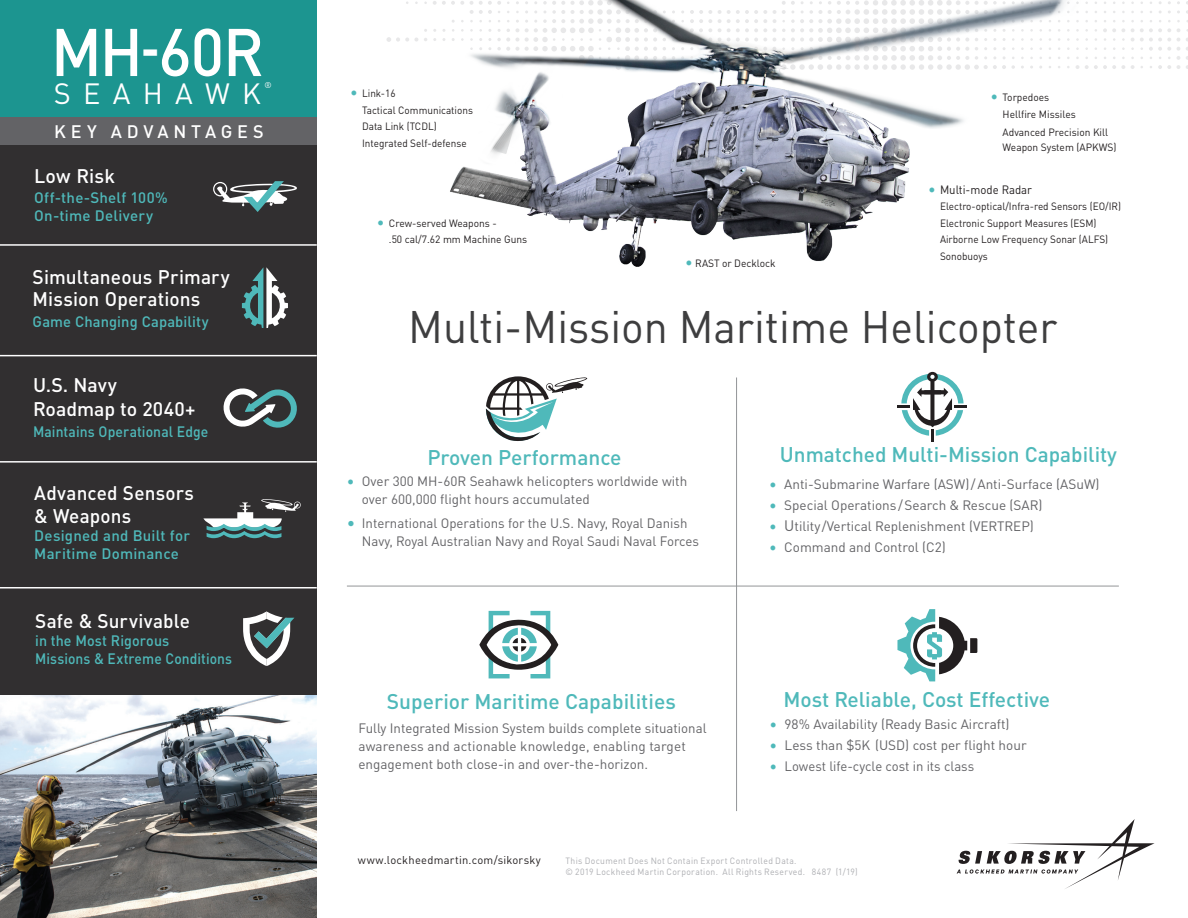
<style>
.page{position:relative;width:1188px;height:918px;background:#fff}
.page>*{position:absolute;margin:0;border:0;box-sizing:border-box;transform-origin:0 0}
.t1{font:500 66.3px "DINOT";color:#fff;scale:.95 1}
.t2{font:45px "DINOT";color:#3e3e3f;scale:.95 1}
.t3{font:28.95px "DINOT";color:#fff}
.t4{font:500 21px "DINOT";color:#4fb9ba}
.t5{font:500 19.5px/22.5px "DINOT";letter-spacing:.005em;color:#fff}
.t6{font:500 18px "DINOT";letter-spacing:.265em;color:#fff}
.t7{font:500 15px/18px "DINOT";letter-spacing:.01em;color:#4fb9ba}
.t8{font:500 15px/18px "DINOT";letter-spacing:.01em;color:#4fb9ba;scale:.95 1}
.t9{font:500 15px "DINOT";letter-spacing:.01em;color:#4fb9ba;scale:.93 1}
.t10{font:13.5px/18px "DINOT";color:#636366}
.t11{font:12px "DINOT";color:#231f20;scale:.95 1}
.t12{font:11.25px "DINOT";letter-spacing:.02em;color:#231f20}
.t13{font:10.5px/16.5px "DINOT";color:#231f20;scale:.95 1}
.t14{font:10.5px/16.5px "DINOT";color:#231f20}
.t15{font:9px/10.5px "DINOT";letter-spacing:.04em;color:#adaeb2;scale:.95 1}
.t16{font:8.25px "DINOT";color:#fff}
.s1{font-size:15px;color:#4fb9ba}
.s2{font-size:16.5px;color:#4fb9ba}
.s3{font-size:15px}
</style>
<div class="page">
<svg style="left:1186px;top:1px;width:2px;height:13px"></svg>
<svg style="left:1103px;top:28px;width:22px;height:4px"></svg>
<svg style="left:1131px;top:28px;width:40px;height:4px"></svg>
<svg style="left:1158px;top:65px;width:13px;height:4px"></svg>
<svg style="left:1085px;top:65px;width:40px;height:4px"></svg>
<svg style="left:1131px;top:65px;width:4px;height:4px"></svg>
<svg style="left:1186px;top:47px;width:2px;height:22px"></svg>
<svg style="left:1177px;top:47px;width:3px;height:22px"></svg>
<svg style="left:1149px;top:47px;width:22px;height:4px"></svg>
<svg style="left:1131px;top:38px;width:40px;height:3px"></svg>
<svg style="left:386px;top:37px;width:31px;height:5px"></svg>
<img style="left:417px;top:0;width:662px;height:267px">
<div style="left:0;top:145px;width:316px;height:773px;background:#312f30"></div>
<hr style="left:0;top:355px;width:317px;height:1px;background:#fff">
<hr style="left:0;top:461px;width:317px;height:2px;background:#fff">
<hr style="left:0;top:244px;width:317px;height:2px;background:#fff">
<hr style="left:0;top:587px;width:317px;height:1px;background:#fff">
<div style="left:0;top:116px;width:316px;height:29px;background:#636366"></div>
<div style="left:0;top:0;width:316px;height:116px;background:#1c9590"></div>
<img style="left:0;top:696px;width:316px;height:222px">
<svg style="left:957px;top:819px;width:198px;height:70px"></svg>
<svg style="left:213px;top:181px;width:84px;height:31px"></svg>
<svg style="left:243px;top:611px;width:51px;height:55px"></svg>
<svg style="left:203px;top:499px;width:98px;height:39px"></svg>
<svg style="left:485px;top:376px;width:103px;height:65px"></svg>
<svg style="left:897px;top:372px;width:70px;height:69px"></svg>
<svg style="left:897px;top:609px;width:80px;height:72px"></svg>
<svg style="left:242px;top:267px;width:46px;height:61px"></svg>
<svg style="left:479px;top:611px;width:79px;height:67px"></svg>
<svg style="left:223px;top:388px;width:74px;height:40px"></svg>
<hr style="left:736px;top:377px;width:1px;height:434px;background:#939598">
<hr style="left:347px;top:586px;width:772px;height:1px;background:#939598">
<h1 class="t1" style="left:51px;top:1px;width:226px">MH-60R</h1>
<h3 class="t3" style="left:54px;top:72px;width:209px">S E A H A W K</h3>
<p class="t16" style="left:264px;top:78px;width:9px">®</p>
<h3 class="t6" style="left:54px;top:118px;width:211px">KEY ADVANTAGES</h3>
<h3 class="t5" style="left:34px;top:163px;width:83px">Low Risk</h3>
<p class="t7" style="left:34px;top:187px;width:135px">Off-the-Shelf 100%<br>On-time Delivery</p>
<h3 class="t5" style="left:33px;top:264px;width:199px">Simultaneous Primary<br>Mission Operations</h3>
<p class="t7" style="left:33px;top:311px;width:178px">Game Changing Capability</p>
<h3 class="t5" style="left:33px;top:371px;width:164px;line-height:24px">U.S. Navy<br>Roadmap to 2040+</h3>
<p class="t9" style="left:33px;top:420px;width:190px">Maintains Operational Edge</p>
<h3 class="t5" style="left:34px;top:480px;width:161px">Advanced Sensors &amp; Weapons</h3>
<p class="t7" style="left:34px;top:525px;width:157px">Designed and Built for<br>Maritime Dominance</p>
<h3 class="t5" style="left:35px;top:608px;width:156px">Safe &amp; Survivable</h3>
<p class="t8" style="left:35px;top:631px;width:209px">in the Most Rigorous<br>Missions &amp; Extreme Conditions</p>
<p class="t13" style="left:362px;top:84px;width:118px;text-indent:-12px"><span class="s1">•</span> Link-16<br>Tactical Communications<br>Data Link (TCDL)<br>Integrated Self-defense</p>
<p class="t14" style="left:389px;top:214px;width:140px;text-indent:-12px"><span class="s1">•</span> Crew-served Weapons -<br>.50 cal/7.62 mm Machine Guns</p>
<p class="t14" style="left:685px;top:254px;width:92px"><span class="s1">•</span> RAST or Decklock</p>
<p class="t14" style="left:1003px;top:88px;width:75px;text-indent:-12px"><span class="s1">•</span> Torpedoes<br>Hellfire Missiles</p>
<p class="t14" style="left:1003px;top:123px;width:115px;line-height:15px">Advanced Precision Kill<br>Weapon System (APKWS)</p>
<p class="t11" style="left:928px;top:180px;width:111px"><span class="s1">•</span> Multi-mode Radar</p>
<p class="t13" style="left:940px;top:197px;width:192px">Electro-optical/Infra-red Sensors (EO/IR)<br>Electronic Support Measures (ESM)<br>Airborne Low Frequency Sonar (ALFS)<br>Sonobuoys</p>
<h2 class="t2" style="left:408px;top:293px;width:685px">Multi-Mission Maritime Helicopter</h2>
<h3 class="t4" style="left:427px;top:441px;width:196px">Proven Performance</h3>
<p class="t10" style="left:362px;top:471px;width:327px;text-indent:-15px"><span class="s1">•</span> Over 300 MH-60R Seahawk helicopters worldwide with over 600,000 flight hours accumulated</p>
<p class="t10" style="left:362px;top:513px;width:339px;text-indent:-15px"><span class="s2">•</span> International Operations for the U.S. Navy, Royal Danish<br>Navy, Royal Australian Navy and Royal Saudi Naval Forces</p>
<h3 class="t4" style="left:780px;top:438px;width:339px">Unmatched Multi-Mission Capability</h3>
<p class="t10" style="left:769px;top:474px;width:332px"><span class="s1">•</span> Anti-Submarine Warfare (ASW) / Anti-Surface (ASuW)</p>
<p class="t10" style="left:769px;top:495px;width:275px"><span class="s1">•</span> Special Operations / Search &amp; Rescue (SAR)</p>
<p class="t10" style="left:769px;top:516px;width:266px"><span class="s1">•</span> <span class="s3">U</span>tility /Vertical Replenishment (VERTREP)</p>
<p class="t10" style="left:769px;top:537px;width:178px"><span class="s1">•</span> Command and Control (C2)</p>
<h3 class="t4" style="left:387px;top:685px;width:290px">Superior Maritime Capabilities</h3>
<h3 class="t4" style="left:783px;top:683px;width:268px">Most Reliable, Cost Effective</h3>
<p class="t10" style="left:358px;top:718px;width:350px">Fully Integrated Mission System builds complete situational awareness and actionable knowledge, enabling target engagement both close-in and over-the-horizon.</p>
<p class="t10" style="left:770px;top:714px;width:242px"><span class="s1">•</span> 98% Availability (Ready Basic Aircraft)</p>
<p class="t10" style="left:770px;top:735px;width:259px"><span class="s1">•</span> Less than $5K (USD) cost per flight hour</p>
<p class="t10" style="left:770px;top:756px;width:206px"><span class="s1">•</span> Lowest life-cycle cost in its class</p>
<p class="t12" style="left:358px;top:851px;width:185px">www.lockheedmartin.com/sikorsky</p>
<p class="t15" style="left:565px;top:855px;width:309px">This Document Does Not Contain Export Controlled Data.<br>© 2019 Lockheed Martin Corporation. All Rights Reserved. 8487 (1/19)</p>
</div>
